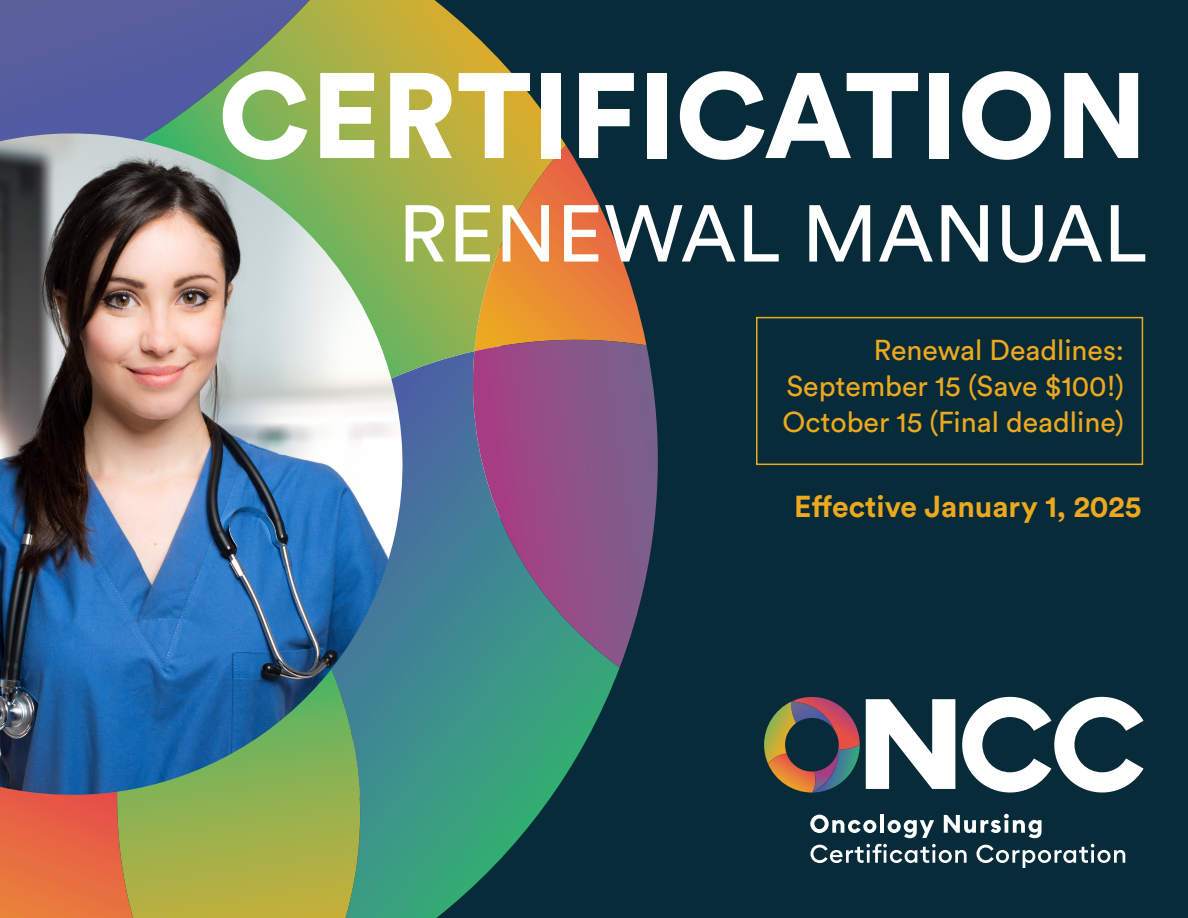
<style>
.page{position:relative;width:1188px;height:918px;background:#082b39}
.page>*{position:absolute;margin:0;border:0;box-sizing:border-box;transform-origin:0 0}
.t1{font:900 120px "Circular Std";color:#fff}
.t2{font:79.5px "Circular Std";letter-spacing:.01em;color:#fff}
.t3{font:700 30px "Circular Std";color:#eda91e}
.t4{font:28.5px "Circular Std";color:#eda91e}
</style>
<div class="page">
<img style="left:0;top:141px;width:331px;height:646px">
<div style="left:0;top:0;width:142px;height:141px;background:#565ea0"></div>
<svg style="left:0;top:787px;width:117px;height:131px;background:#de6744"></svg>
<svg style="left:331px;top:379px;width:289px;height:539px"></svg>
<svg style="left:117px;top:669px;width:244px;height:249px;background:#729766"></svg>
<svg style="left:566px;top:145px;width:80px;height:195px"></svg>
<svg style="left:472px;top:340px;width:186px;height:327px;background:#755d85"></svg>
<svg style="left:142px;top:0;width:424px;height:379px;background:#9fa16c"></svg>
<svg style="left:810px;top:815px;width:66px;height:18px"></svg>
<hr style="left:880px;top:814px;width:4px;height:19px;background:#fff">
<svg style="left:888px;top:820px;width:46px;height:18px"></svg>
<svg style="left:944px;top:814px;width:98px;height:24px"></svg>
<svg style="left:810px;top:844px;width:157px;height:19px"></svg>
<svg style="left:976px;top:844px;width:149px;height:24px"></svg>
<svg style="left:866px;top:696px;width:278px;height:97px"></svg>
<svg style="left:764px;top:697px;width:96px;height:96px"></svg>
<div style="left:756px;top:317px;width:387px;height:148px;border:2px solid #eda91e"></div>
<p class="t1" style="left:218px;top:36px;width:930px">CERTIFICATION</p>
<p class="t2" style="left:398px;top:185px;width:750px">RENEWAL MANUAL</p>
<p class="t4" style="left:874px;top:333px;width:252px">Renewal Deadlines:</p>
<p class="t4" style="left:787px;top:369px;width:339px">September 15 (Save $100!)</p>
<p class="t4" style="left:782px;top:405px;width:343px">October 15 (Final deadline)</p>
<p class="t3" style="left:794px;top:487px;width:349px">Effective January 1, 2025</p>
</div>
